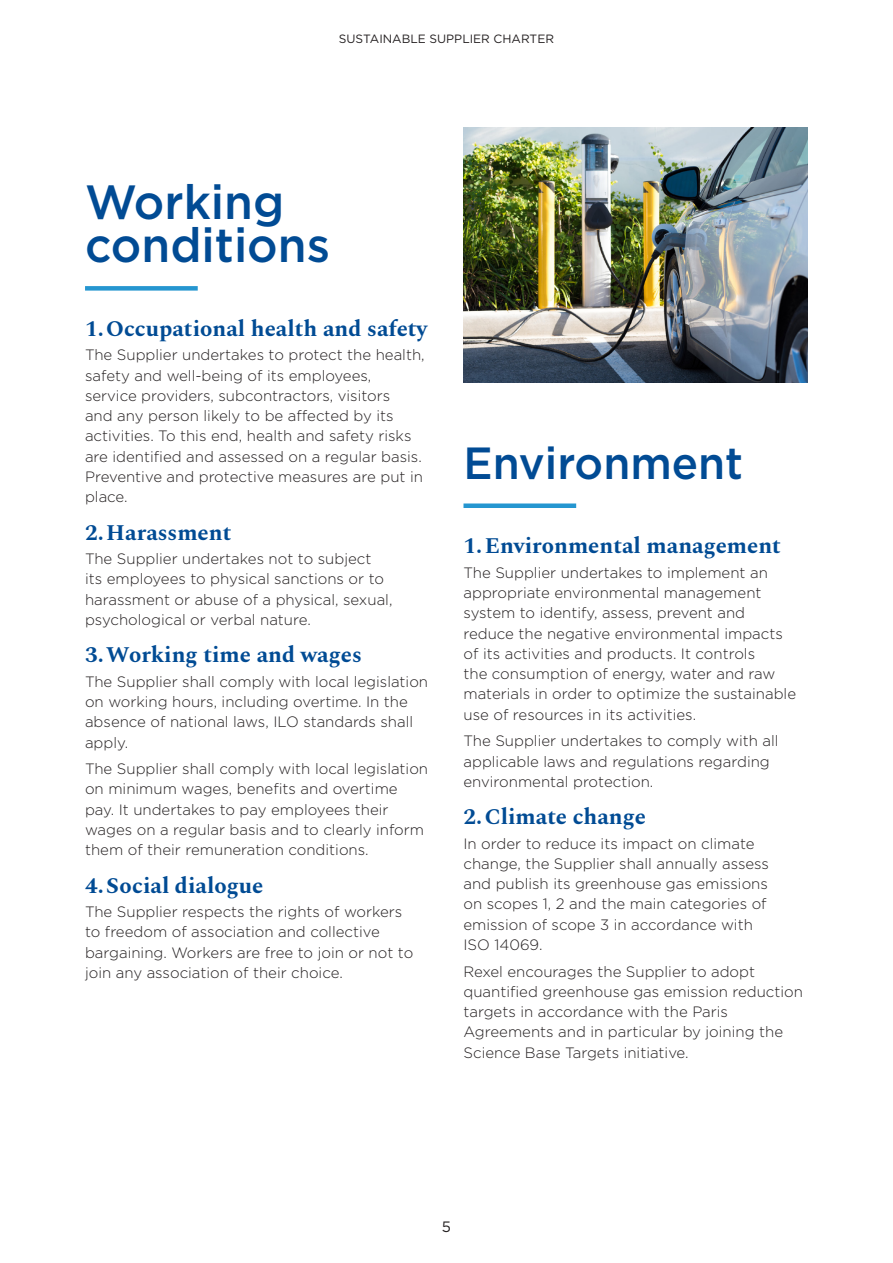
<style>
.page{position:relative;width:893px;height:1263px;background:#fff}
.page>*{position:absolute;margin:0;border:0;box-sizing:border-box;transform-origin:0 0}
.INTRO{font:500 48px/43.2px "Gotham";color:#014b94}
.INTRO-2{font:500 45px "Gotham";color:#014b94}
.SS_TITRE{font:700 22.5px "Spectral";color:#014b94}
.TEXT{font:300 15px/20.2px "Gotham";color:#231f20}
.t1{font:15px "Gotham";color:#231f20}
.t2{font:12px "Gotham";color:#231f20}
</style>
<div class="page">
<div style="left:85px;top:286px;width:113px;height:5px;background:#2596d0"></div>
<div style="left:463px;top:503px;width:113px;height:5px;background:#2596d0"></div>
<img style="left:463px;top:128px;width:345px;height:254px">
<p class="t2" style="left:339px;top:31px;width:217px">SUSTAINABLE SUPPLIER CHARTER</p>
<p class="INTRO" style="left:85px;top:179px;width:246px">Working conditions</p>
<p class="SS_TITRE" style="left:85px;top:312px;width:344px">1.Occupational health and safety</p>
<p class="TEXT" style="left:85px;top:345px;width:341px">The Supplier undertakes to protect the health, safety and well-being of its employees, service providers, subcontractors, visitors<br>and any person likely to be affected by its activities. To this end, health and safety risks are identified and assessed on a regular basis.<br>Preventive and protective measures are put in place.</p>
<p class="SS_TITRE" style="left:85px;top:516px;width:148px">2.Harassment</p>
<p class="TEXT" style="left:85px;top:548px;width:309px">The Supplier undertakes not to subject<br>its employees to physical sanctions or to harassment or abuse of a physical, sexual, psychological or verbal nature.</p>
<p class="SS_TITRE" style="left:85px;top:638px;width:278px">3.Working time and wages</p>
<p class="TEXT" style="left:85px;top:671px;width:345px">The Supplier shall comply with local legislation on working hours, including overtime. In the absence of national laws, ILO standards shall apply.</p>
<p class="TEXT" style="left:85px;top:758px;width:345px">The Supplier shall comply with local legislation on minimum wages, benefits and overtime pay. It undertakes to pay employees their wages on a regular basis and to clearly inform them of their remuneration conditions.</p>
<p class="SS_TITRE" style="left:85px;top:869px;width:180px">4.Social dialogue</p>
<p class="TEXT" style="left:85px;top:901px;width:330px">The Supplier respects the rights of workers to freedom of association and collective bargaining. Workers are free to join or not to join any association of their choice.</p>
<p class="INTRO-2" style="left:463px;top:434px;width:281px">Environment</p>
<p class="SS_TITRE" style="left:463px;top:530px;width:319px">1.Environmental management</p>
<p class="TEXT" style="left:463px;top:562px;width:334px">The Supplier undertakes to implement an appropriate environmental management system to identify, assess, prevent and reduce the negative environmental impacts of its activities and products. It controls<br>the consumption of energy, water and raw materials in order to optimize the sustainable use of resources in its activities.</p>
<p class="TEXT" style="left:463px;top:730px;width:317px">The Supplier undertakes to comply with all applicable laws and regulations regarding environmental protection.</p>
<p class="SS_TITRE" style="left:463px;top:800px;width:184px">2.Climate change</p>
<p class="TEXT" style="left:463px;top:833px;width:307px">In order to reduce its impact on climate change, the Supplier shall annually assess and publish its greenhouse gas emissions on scopes 1, 2 and the main categories of emission of scope 3 in accordance with ISO 14069.</p>
<p class="TEXT" style="left:463px;top:961px;width:341px">Rexel encourages the Supplier to adopt quantified greenhouse gas emission reduction targets in accordance with the Paris Agreements and in particular by joining the Science Base Targets initiative.</p>
<p class="t1" style="left:442px;top:1217px;width:11px">5</p>
</div>
